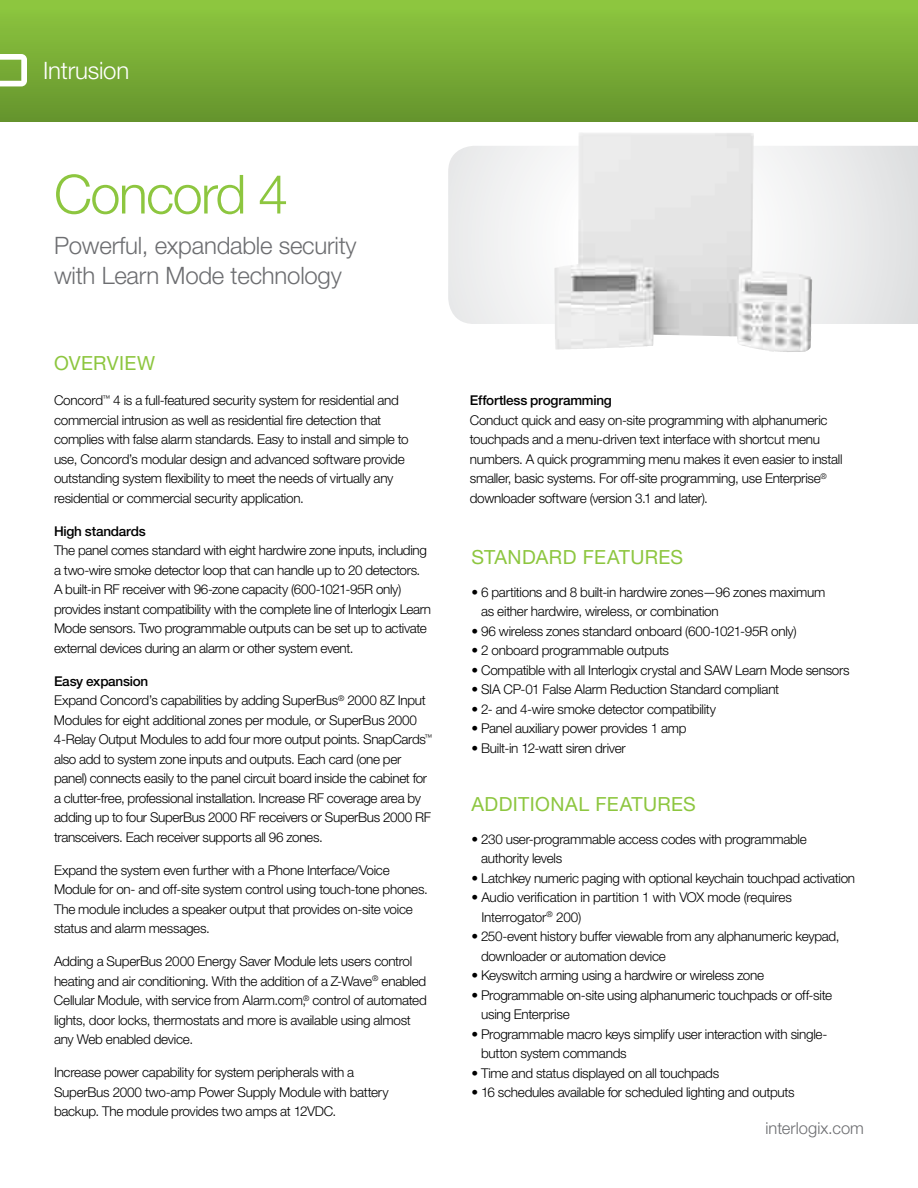
<style>
.page{position:relative;width:918px;height:1188px;background:#fff}
.page>*{position:absolute;margin:0;border:0;box-sizing:border-box;transform-origin:0 0}
.t1{font:300 54px "Helvetica Neue LT Pro";letter-spacing:-.03em;color:#8dc63f}
.t2{font:300 24px/30px "Helvetica Neue LT Pro";letter-spacing:-.01em;color:#6d6e71}
.t3{font:300 24px "Helvetica Neue LT Pro";letter-spacing:-.01em;color:#fff}
.t4{font:19.5px "Helvetica Neue LT Pro";letter-spacing:.02em;color:#8dc63f}
.t5{font:300 16.5px "Helvetica Neue LT Std";color:#6d6e71}
.t6{font:300 13.5px/19.5px "Helvetica Neue LT Pro";letter-spacing:-.02em;color:#000}
.t7{font:500 13.5px "Helvetica Neue LT Pro";letter-spacing:-.015em;color:#000}
.s1{font-weight:500}
</style>
<div class="page">
<svg style="left:448px;top:146px;width:470px;height:178px"></svg>
<div style="left:0;top:0;width:918px;height:122px;background:linear-gradient(to bottom,#8fc840,#65942d)"></div>
<svg style="left:0;top:54px;width:27px;height:32px"></svg>
<img style="left:554px;top:133px;width:258px;height:219px">
<h2 class="t3" style="left:43px;top:56px;width:88px">Intrusion</h2>
<h1 class="t1" style="left:54px;top:161px;width:236px">Concord 4</h1>
<h2 class="t2" style="left:54px;top:230px;width:304px">Powerful, expandable security with Learn Mode technology</h2>
<h3 class="t4" style="left:54px;top:351px;width:103px">OVERVIEW</h3>
<p class="t6" style="left:54px;top:391px;width:356px">Concord<sup>™</sup> 4 is a full-featured security system for residential and commercial intrusion as well as residential fire detection that complies with false alarm standards. Easy to install and simple to use, Concord’s modular design and advanced software provide outstanding system flexibility to meet the needs of virtually any residential or commercial security application.</p>
<p class="t7" style="left:54px;top:523px;width:93px">High standards</p>
<p class="t6" style="left:54px;top:540px;width:379px">The panel comes standard with eight hardwire zone inputs, including a two-wire smoke detector loop that can handle up to 20 detectors.<br>A built-in RF receiver with 96-zone capacity (600-1021-95R only) provides instant compatibility with the complete line of Interlogix Learn Mode sensors. Two programmable outputs can be set up to activate external devices during an alarm or other system event.</p>
<p class="t6" style="left:54px;top:671px;width:380px"><span class="s1">Easy expansion<br></span>Expand Concord’s capabilities by adding SuperBus<sup>®</sup> 2000 8Z Input Modules for eight additional zones per module, or SuperBus 2000<br>4-Relay Output Modules to add four more output points. SnapCards<sup>™ </sup>also add to system zone inputs and outputs. Each card (one per panel) connects easily to the panel circuit board inside the cabinet for a clutter-free, professional installation. Increase RF coverage area by adding up to four SuperBus 2000 RF receivers or SuperBus 2000 RF transceivers. Each receiver supports all 96 zones.</p>
<p class="t6" style="left:54px;top:860px;width:375px">Expand the system even further with a Phone Interface/Voice Module for on- and off-site system control using touch-tone phones.<br>The module includes a speaker output that provides on-site voice status and alarm messages.</p>
<p class="t6" style="left:54px;top:951px;width:374px">Adding a SuperBus 2000 Energy Saver Module lets users control heating and air conditioning. With the addition of a Z-Wave<sup>®</sup> enabled Cellular Module, with service from Alarm.com,<sup>®</sup> control of automated lights, door locks, thermostats and more is available using almost any Web enabled device.</p>
<p class="t6" style="left:54px;top:1063px;width:336px">Increase power capability for system peripherals with a<br>SuperBus 2000 two-amp Power Supply Module with battery backup. The module provides two amps at 12VDC.</p>
<p class="t7" style="left:470px;top:392px;width:144px">Effortless programming</p>
<p class="t6" style="left:470px;top:410px;width:374px">Conduct quick and easy on-site programming with alphanumeric touchpads and a menu-driven text interface with shortcut menu numbers. A quick programming menu makes it even easier to install smaller, basic systems. For off-site programming, use Enterprise<sup>® </sup>downloader software (version 3.1 and later).</p>
<h3 class="t4" style="left:471px;top:545px;width:212px">STANDARD FEATURES</h3>
<p class="t6" style="left:481px;top:582px;width:346px;text-indent:-10px">• 6 partitions and 8 built-in hardwire zones—96 zones maximum as either hardwire, wireless, or combination</p>
<p class="t6" style="left:471px;top:621px;width:327px">• 96 wireless zones standard onboard (600-1021-95R only)</p>
<p class="t6" style="left:471px;top:640px;width:199px">• 2 onboard programmable outputs</p>
<p class="t6" style="left:471px;top:660px;width:380px">• Compatible with all Interlogix crystal and SAW Learn Mode sensors</p>
<p class="t6" style="left:471px;top:679px;width:309px">• SIA CP-01 False Alarm Reduction Standard compliant</p>
<p class="t6" style="left:471px;top:699px;width:246px">• 2- and 4-wire smoke detector compatibility</p>
<p class="t6" style="left:471px;top:718px;width:217px">• Panel auxiliary power provides 1 amp</p>
<p class="t6" style="left:471px;top:738px;width:156px">• Built-in 12-watt siren driver</p>
<h3 class="t4" style="left:471px;top:792px;width:12px">ADDITI</h3>
<h3 class="t4" style="left:535px;top:792px;width:161px">ONAL FEATURES</h3>
<p class="t6" style="left:481px;top:829px;width:327px;text-indent:-10px">• 230 user-programmable access codes with programmable authority levels</p>
<p class="t6" style="left:471px;top:868px;width:385px">• Latchkey numeric paging with optional keychain touchpad activation</p>
<p class="t6" style="left:481px;top:887px;width:312px;text-indent:-10px">• Audio verification in partition 1 with VOX mode (requires<br>Interrogator<sup>®</sup> 200)</p>
<p class="t6" style="left:481px;top:927px;width:360px;text-indent:-10px">• 250-event history buffer viewable from any alphanumeric keypad, downloader or automation device</p>
<p class="t6" style="left:471px;top:966px;width:294px">• Keyswitch arming using a hardwire or wireless zone</p>
<p class="t6" style="left:481px;top:985px;width:353px;text-indent:-10px">• Programmable on-site using alphanumeric touchpads or off-site using Enterprise</p>
<p class="t6" style="left:481px;top:1024px;width:348px;text-indent:-10px">• Programmable macro keys simplify user interaction with single&shy;button system commands</p>
<p class="t6" style="left:471px;top:1063px;width:249px">• Time and status displayed on all touchpads</p>
<p class="t6" style="left:471px;top:1082px;width:325px">• 16 schedules available for scheduled lighting and outputs</p>
<p class="t5" style="left:766px;top:1118px;width:100px">interlogix.com</p>
</div>
